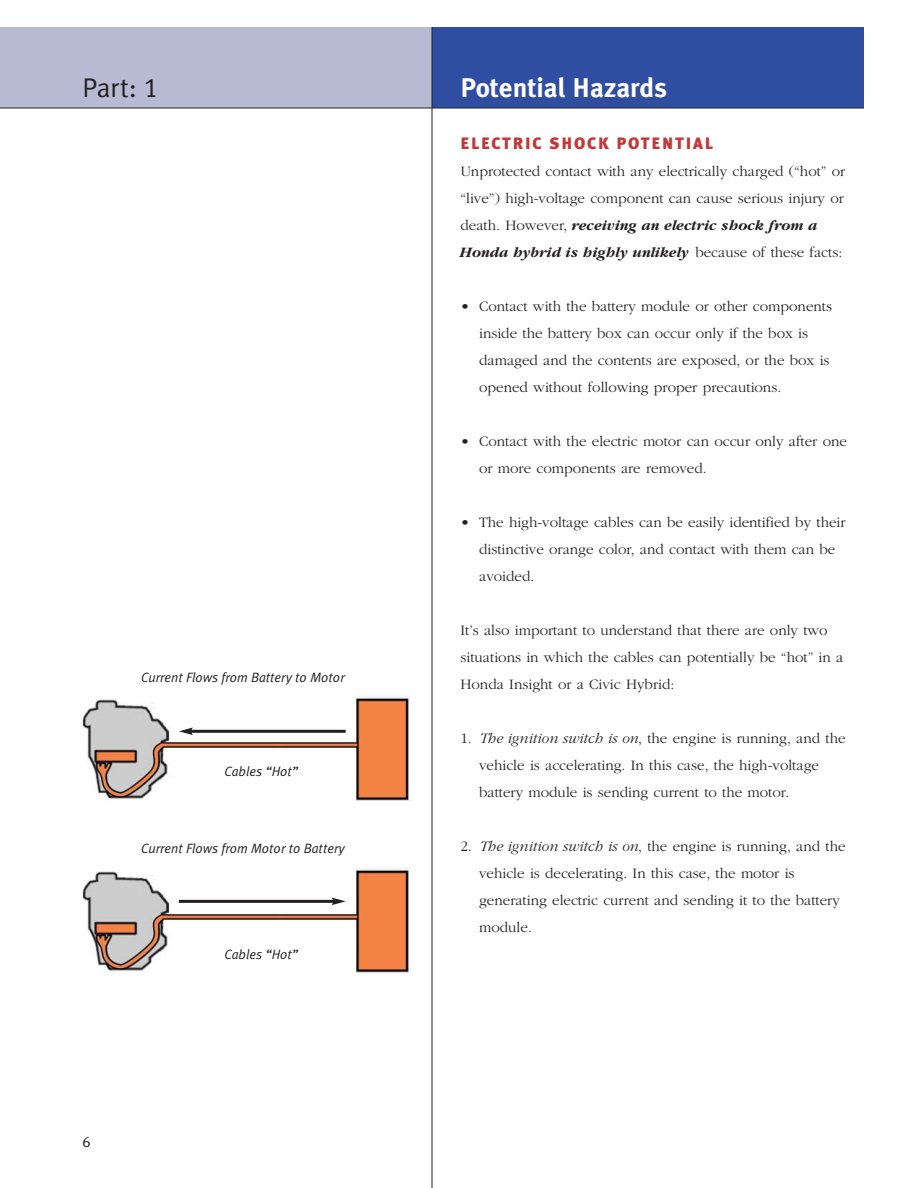
<style>
.page{position:relative;width:918px;height:1188px;background:#fff}
.page>*{position:absolute;margin:0;border:0;box-sizing:border-box;transform-origin:0 0}
.t1{font:700 27px "Meta Plus";color:#fff}
.t2{font:27px "Meta Plus Normal";color:#231f20}
.t3{font:900 16.5px "Meta Plus";letter-spacing:.11em;color:#c23737}
.t4{font:300 15px/27px "Garamond";color:#231f20}
.t5{font:15px "Meta Plus Normal";color:#231f20}
.t6{font:italic 13.5px "Meta Plus Normal";color:#231f20}
.s1{font-family:"Meta Plus Normal Caps"}
.s2{font-weight:700;font-style:italic}
.s3{font-style:italic}
</style>
<div class="page">
<div style="left:432px;top:27px;width:432px;height:81px;background:#2f4ea1"></div>
<div style="left:0;top:27px;width:432px;height:81px;background:#b8bad3"></div>
<hr style="left:0;top:108px;width:864px;height:1px;background:#231f20">
<hr style="left:432px;top:27px;width:1px;height:1161px;background:#231f20">
<img style="left:82px;top:696px;width:332px;height:104px">
<img style="left:82px;top:868px;width:332px;height:104px">
<hr style="left:190px;top:730px;width:156px;height:3px;background:#231f20">
<svg style="left:179px;top:728px;width:14px;height:7px"></svg>
<hr style="left:179px;top:900px;width:155px;height:3px;background:#231f20">
<svg style="left:332px;top:898px;width:14px;height:7px"></svg>
<h1 class="t2" style="left:83px;top:78px;width:77px">Part: <span class="s1">1</span></h1>
<h1 class="t1" style="left:461px;top:75px;width:208px">Potential Hazards</h1>
<p class="t3" style="left:461px;top:136px;width:254px">ELECTRIC SHOCK POTENTIAL</p>
<p class="t4" style="left:461px;top:159px;width:386px">Unprotected contact with any electrically charged (“hot” or “live”) high-voltage component can cause serious injury or death. However, <span class="s2">receiving an electric shock from a Honda hybrid is highly unlikely</span> because of these facts:</p>
<p class="t4" style="left:479px;top:294px;width:355px;text-indent:-19px">• Contact with the battery module or other components inside the battery box can occur only if the box is damaged and the contents are exposed, or the box is opened without following proper precautions.</p>
<p class="t4" style="left:479px;top:429px;width:369px;text-indent:-19px">• Contact with the electric motor can occur only after one or more components are removed.</p>
<p class="t6" style="left:141px;top:671px;width:205px">Current Flows from Battery to Motor</p>
<p class="t6" style="left:225px;top:765px;width:75px">Cables “Hot”</p>
<p class="t6" style="left:141px;top:841px;width:205px">Current Flows from Motor to Battery</p>
<p class="t6" style="left:225px;top:948px;width:75px">Cables “Hot”</p>
<p class="t5" style="left:83px;top:1137px;width:10px">6</p>
<p class="t4" style="left:479px;top:510px;width:368px;text-indent:-19px">• The high-voltage cables can be easily identified by their distinctive orange color, and contact with them can be avoided.</p>
<p class="t4" style="left:461px;top:618px;width:384px">It’s also important to understand that there are only two situations in which the cables can potentially be “hot” in a<br>Honda Insight or a Civic Hybrid:</p>
<p class="t4" style="left:479px;top:726px;width:368px;text-indent:-19px">1. <span class="s3">The ignition switch is on</span>, the engine is running, and the vehicle is accelerating. In this case, the high-voltage battery module is sending current to the motor.</p>
<p class="t4" style="left:479px;top:834px;width:368px;text-indent:-19px">2. <span class="s3">The ignition switch is on</span>, the engine is running, and the vehicle is decelerating. In this case, the motor is generating electric current and sending it to the battery module.</p>
</div>
